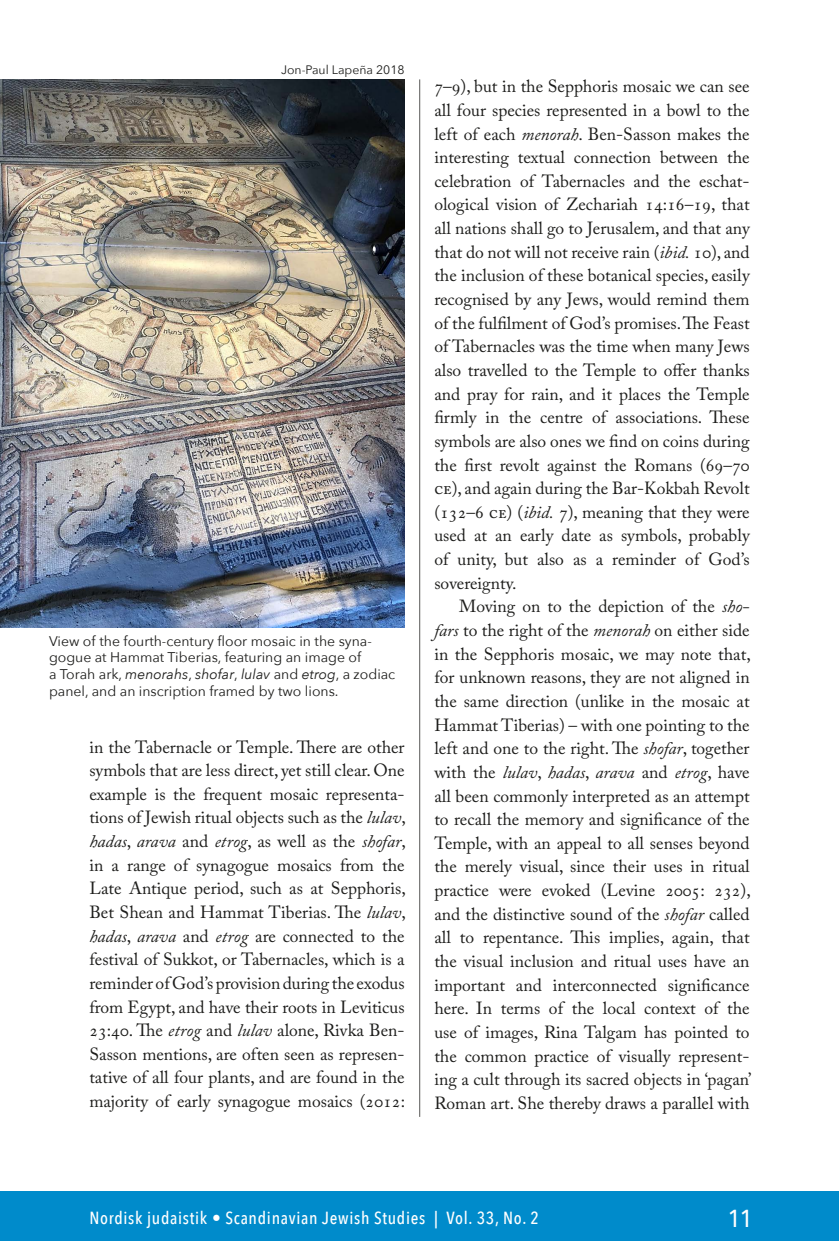
<style>
.page{position:relative;width:839px;height:1241px;background:#fff}
.page>*{position:absolute;margin:0;border:0;box-sizing:border-box;transform-origin:0 0}
.t1{font:500 24.5px "Avenir Next Condensed";color:#fff}
.Leipis{font:17.5px/23.6px "Adobe Caslon Pro";color:#1d1d1b;text-align:justify}
.t2{font:500 17.5px "Avenir Next Condensed";letter-spacing:.04em;color:#fff}
.Kuvateksti{font:14px/16.6px "Avenir Next";color:#1d1d1b}
.Kuvateksti-2{font:12.25px "Avenir Next";color:#1d1d1b}
.s1{font-style:italic}
</style>
<div class="page">
<div style="left:0;top:1191px;width:838px;height:49px;background:#008bcb"></div>
<img style="left:0;top:79px;width:404px;height:548px">
<hr style="left:419px;top:79px;width:1px;height:1037px;background:#575756">
<p class="Kuvateksti-2" style="left:281px;top:60px;width:125px">Jon-Paul Lapeña 2018</p>
<p class="Kuvateksti" style="left:49px;top:631px;width:348px">View of the fourth-century floor mosaic in the syna&shy;gogue at Hammat Tiberias, featuring an image of<br>a Torah ark, <span class="s1">menorahs</span>, <span class="s1">shofar</span>, <span class="s1">lulav</span> and <span class="s1">etrog</span>, a zodiac panel, and an inscription framed by two lions.</p>
<p class="Leipis" style="left:89px;top:734px;width:318px">in the Tabernacle or Temple. There are other symbols that are less direct, yet still clear. One example is the frequent mosaic representa&shy;tions of Jewish ritual objects such as the <span class="s1">lulav</span>, <span class="s1">hadas</span>, <span class="s1">arava</span> and <span class="s1">etrog</span>, as well as the <span class="s1">shofar</span>, in a range of synagogue mosaics from the Late Antique period, such as at Sepphoris, Bet Shean and Hammat Tiberias. The <span class="s1">lulav</span>, <span class="s1">hadas</span>, <span class="s1">arava</span> and <span class="s1">etrog</span> are connected to the festival of Sukkot, or Tabernacles, which is a reminder of God’s provision during the exodus from Egypt, and have their roots in Leviticus 23:40. The <span class="s1">etrog</span> and <span class="s1">lulav</span> alone, Rivka Ben-Sasson mentions, are often seen as represen&shy;tative of all four plants, and are found in the majority of early synagogue mosaics (2012:</p>
<p class="Leipis" style="left:434px;top:74px;width:317px">7–9), but in the Sepphoris mosaic we can see all four species represented in a bowl to the left of each <span class="s1">menorah</span>. Ben-Sasson makes the interesting textual connection between the celebration of Tabernacles and the eschat&shy;ological vision of Zechariah 14:16–19, that all nations shall go to Jerusalem, and that any that do not will not receive rain (<span class="s1">ibid.</span> 10), and the inclusion of these botanical species, easily recognised by any Jews, would remind them of the fulfilment of God’s promises. The Feast of Tabernacles was the time when many Jews also travelled to the Temple to offer thanks and pray for rain, and it places the Temple firmly in the centre of associations. These symbols are also ones we find on coins during the first revolt against the Romans (69–70 ce), and again during the Bar-Kokbah Revolt (132–6 ce) (<span class="s1">ibid.</span> 7), meaning that they were used at an early date as symbols, probably of unity, but also as a reminder of God’s sovereignty.</p>
<p class="Leipis" style="left:434px;top:594px;width:318px;text-indent:25px">Moving on to the depiction of the <span class="s1">sho&shy;fars</span> to the right of the <span class="s1">menorah</span> on either side in the Sepphoris mosaic, we may note that, for unknown reasons, they are not aligned in the same direction (unlike in the mosaic at Hammat Tiberias) – with one pointing to the left and one to the right. The <span class="s1">shofar</span>, together with the <span class="s1">lulav</span>, <span class="s1">hadas</span>, <span class="s1">arava</span> and <span class="s1">etrog</span>, have all been commonly interpreted as an attempt to recall the memory and significance of the Temple, with an appeal to all senses beyond the merely visual, since their uses in ritual practice were evoked (Levine 2005: 232), and the distinctive sound of the <span class="s1">shofar</span> called all to repentance. This implies, again, that the visual inclusion and ritual uses have an important and interconnected significance here. In terms of the local context of the use of images, Rina Talgam has pointed to the common practice of visually represent&shy;ing a cult through its sacred objects in ‘pagan’ Roman art. She thereby draws a parallel with</p>
<p class="t2" style="left:89px;top:1207px;width:451px">Nordisk judaistik • Scandinavian Jewish Studies | Vol. 33, No. 2</p>
<h1 class="t1" style="left:728px;top:1203px;width:25px">11</h1>
</div>
